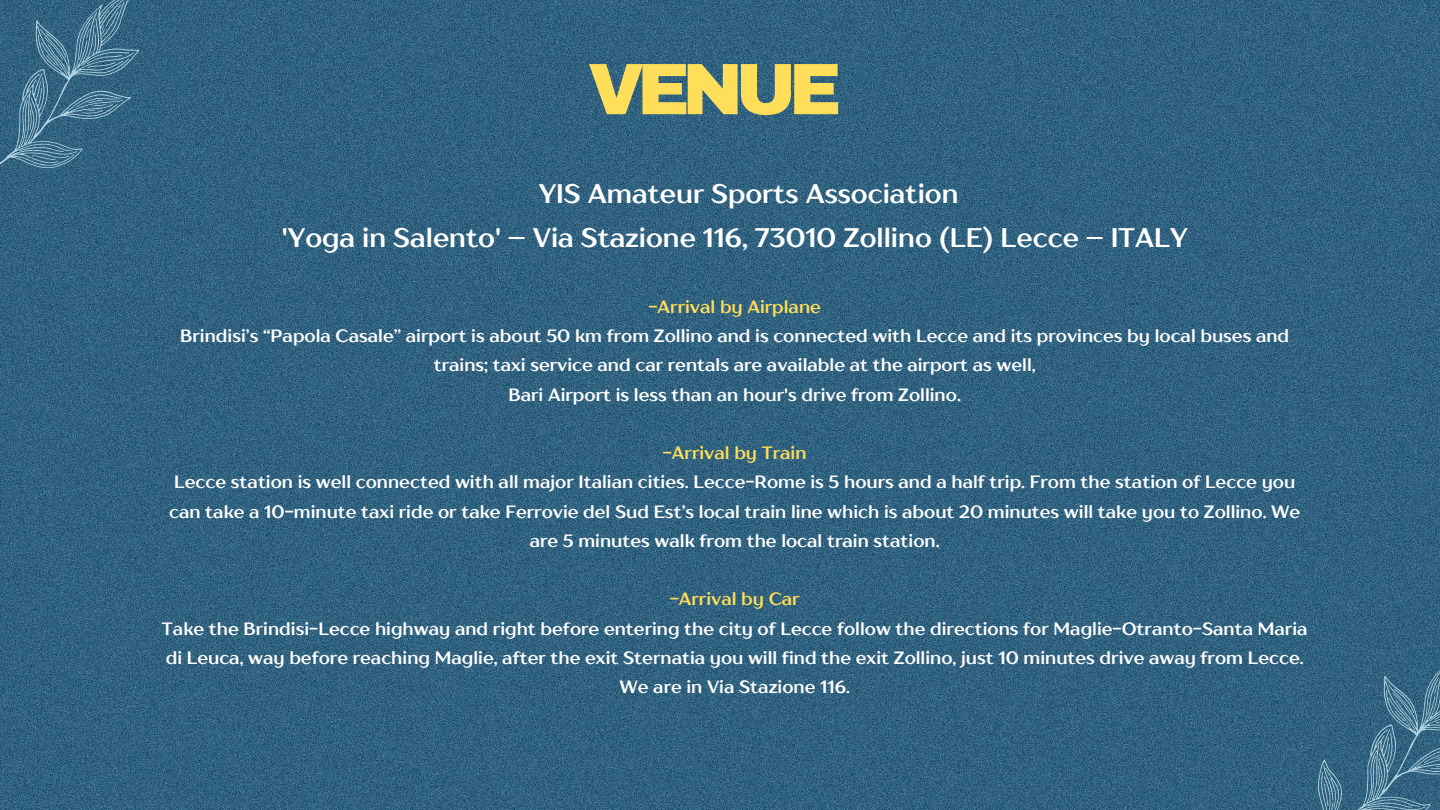
<style>
.page{position:relative;width:1440px;height:810px;background:#fff}
.page>*{position:absolute;margin:0;border:0;box-sizing:border-box;transform-origin:0 0}
.t1{font:900 72.9px "Archivo";letter-spacing:-.1em;color:#ffde59}
.t2{font:700 26.8px/44.2px "TT Drugs";color:#fff}
.t3{font:700 17.8px/29.2px "TT Drugs";color:#fff;text-align:center}
.t4{font:700 17.8px "TT Drugs";color:#ffde59}
</style>
<div class="page">
<img style="left:0;top:0;width:1440px;height:810px">
<svg style="left:1250px;top:612px;width:190px;height:198px;background:#376784"></svg>
<svg style="left:0;top:0;width:185px;height:253px;background:#326380"></svg>
<svg style="left:32px;top:146px;width:24px;height:23px"></svg>
<svg style="left:0;top:116px;width:2px;height:51px"></svg>
<svg style="left:20px;top:5px;width:109px;height:126px;background:#45748e"></svg>
<h1 class="t1" style="left:588px;top:50px;width:255px">VENUE</h1>
<h2 class="t2" style="left:282px;top:171px;width:907px;text-indent:257px">YIS Amateur Sports Association<br>'Yoga in Salento' – Via Stazione 116, 73010 Zollino (LE) Lecce – ITALY</h2>
<p class="t4" style="left:648px;top:296px;width:174px">-Arrival by Airplane</p>
<p class="t3" style="left:180px;top:321px;width:1111px">Brindisi’s “Papola Casale” airport is about 50 km from Zollino and is connected with Lecce and its provinces by local buses and trains; taxi service and car rentals are available at the airport as well,<br>Bari Airport is less than an hour's drive from Zollino.</p>
<p class="t4" style="left:663px;top:442px;width:145px">-Arrival by Train</p>
<p class="t3" style="left:169px;top:467px;width:1133px">Lecce station is well connected with all major Italian cities. Lecce-Rome is 5 hours and a half trip. From the station of Lecce you can take a 10-minute taxi ride or take Ferrovie del Sud Est’s local train line which is about 20 minutes will take you to Zollino. We are 5 minutes walk from the local train station.</p>
<p class="t4" style="left:670px;top:588px;width:131px">-Arrival by Car</p>
<p class="t3" style="left:162px;top:614px;width:1147px">Take the Brindisi-Lecce highway and right before entering the city of Lecce follow the directions for Maglie-Otranto-Santa Maria di Leuca, way before reaching Maglie, after the exit Sternatia you will find the exit Zollino, just 10 minutes drive away from Lecce.<br>We are in Via Stazione 116.</p>
</div>
